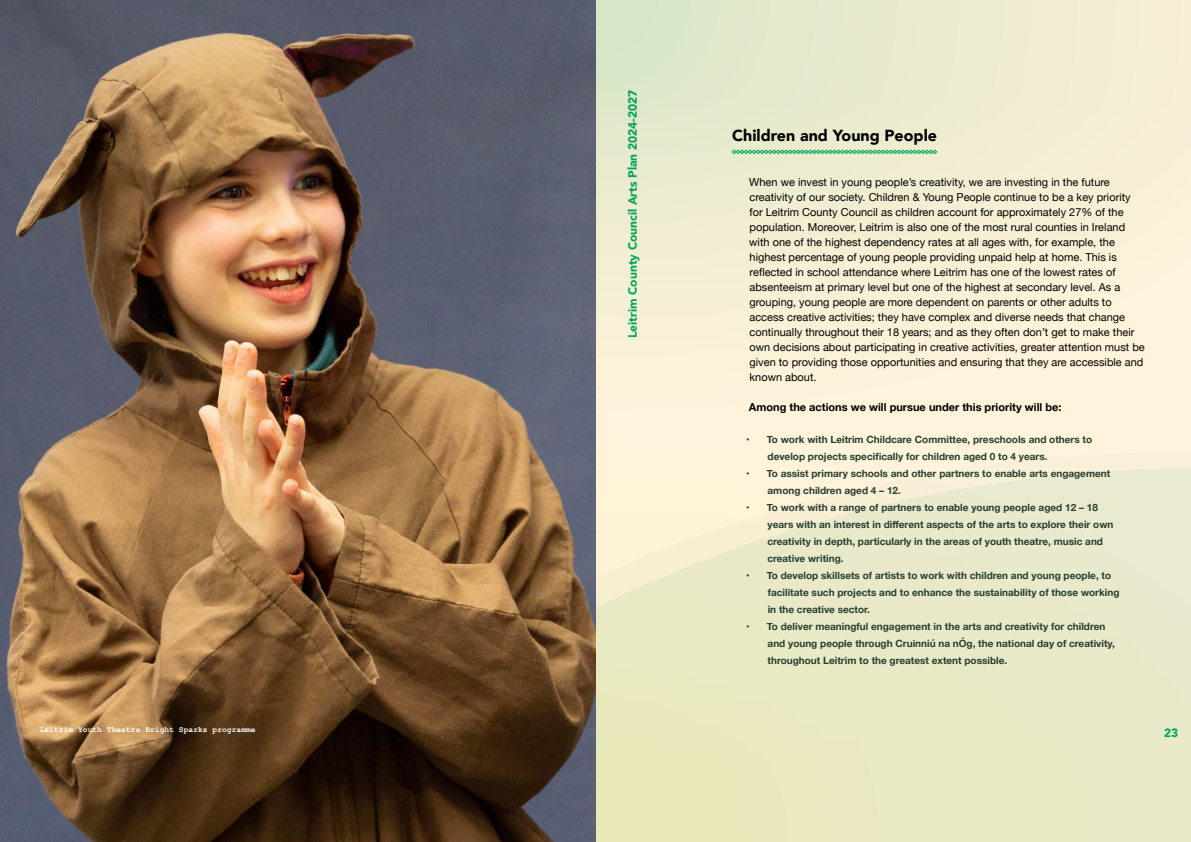
<style>
.page{position:relative;width:1191px;height:842px;background:#fff}
.page>*{position:absolute;margin:0;border:0;box-sizing:border-box;transform-origin:0 0}
.t1{font:900 16px "Avenir";color:#000}
.t2{font:900 12px "Avenir";color:#00a963}
.t3{font:11px/15px "Helvetica Neue";color:#000}
.t4{font:700 11px "Helvetica Neue";color:#000}
.t5{font:700 10px/17px "Helvetica Neue";color:#283e31}
.t6{font:700 8px "Nimbus Mono LOT";color:#fff}
</style>
<div class="page">
<svg style="left:596px;top:0;width:595px;height:421px;background:#f2eed3"></svg>
<div style="left:596px;top:421px;width:595px;height:31px;background:#fff4db"></div>
<div style="left:596px;top:452px;width:595px;height:16px;background:#fff3da"></div>
<svg style="left:596px;top:468px;width:595px;height:374px;background:#eceacb"></svg>
<div style="left:596px;top:614px;width:289px;height:228px;background:#e9e9c4"></div>
<div style="left:596px;top:628px;width:219px;height:214px;background:#e9e8be"></div>
<img style="left:0;top:0;width:596px;height:842px">
<svg style="left:732px;top:150px;width:205px;height:4px"></svg>
<p class="t6" style="left:40px;top:725px;width:218px">Leitrim Youth Theatre Bright Sparks programme</p>
<p class="t2" style="left:622px;top:338px;width:250px;rotate:-90deg">Leitrim County Council Arts Plan 2024-2027</p>
<h1 class="t1" style="left:732px;top:122px;width:206px">Children and Young People</h1>
<p class="t3" style="left:749px;top:176px;width:397px">When we invest in young people’s creativity, we are investing in the future creativity of our society. Children &amp; Young People continue to be a key priority for Leitrim County Council as children account for approximately 27% of the population. Moreover, Leitrim is also one of the most rural counties in Ireland with one of the highest dependency rates at all ages with, for example, the highest percentage of young people providing unpaid help at home. This is reflected in school attendance where Leitrim has one of the lowest rates of absenteeism at primary level but one of the highest at secondary level. As a grouping, young people are more dependent on parents or other adults to access creative activities; they have complex and diverse needs that change continually throughout their 18 years; and as they often don’t get to make their own decisions about participating in creative activities, greater attention must be given to providing those opportunities and ensuring that they are accessible and known about.</p>
<p class="t4" style="left:749px;top:399px;width:314px">Among the actions we will pursue under this priority will be:</p>
<p class="t5" style="left:767px;top:432px;width:326px;text-indent:-21px">• To work with Leitrim Childcare Committee, preschools and others to develop projects specifically for children aged 0 to 4 years.</p>
<p class="t5" style="left:767px;top:466px;width:344px;text-indent:-21px">• To assist primary schools and other partners to enable arts engagement among children aged 4 – 12.</p>
<p class="t5" style="left:767px;top:500px;width:347px;text-indent:-21px">• To work with a range of partners to enable young people aged 12 – 18 years with an interest in different aspects of the arts to explore their own creativity in depth, particularly in the areas of youth theatre, music and creative writing.</p>
<p class="t5" style="left:767px;top:568px;width:353px;text-indent:-21px">• To develop skillsets of artists to work with children and young people, to facilitate such projects and to enhance the sustainability of those working in the creative sector.</p>
<p class="t5" style="left:767px;top:619px;width:349px;text-indent:-21px">• To deliver meaningful engagement in the arts and creativity for children and young people through Cruinniú na nÓg, the national day of creativity, throughout Leitrim to the greatest extent possible.</p>
<p class="t2" style="left:1164px;top:723px;width:16px">23</p>
</div>
